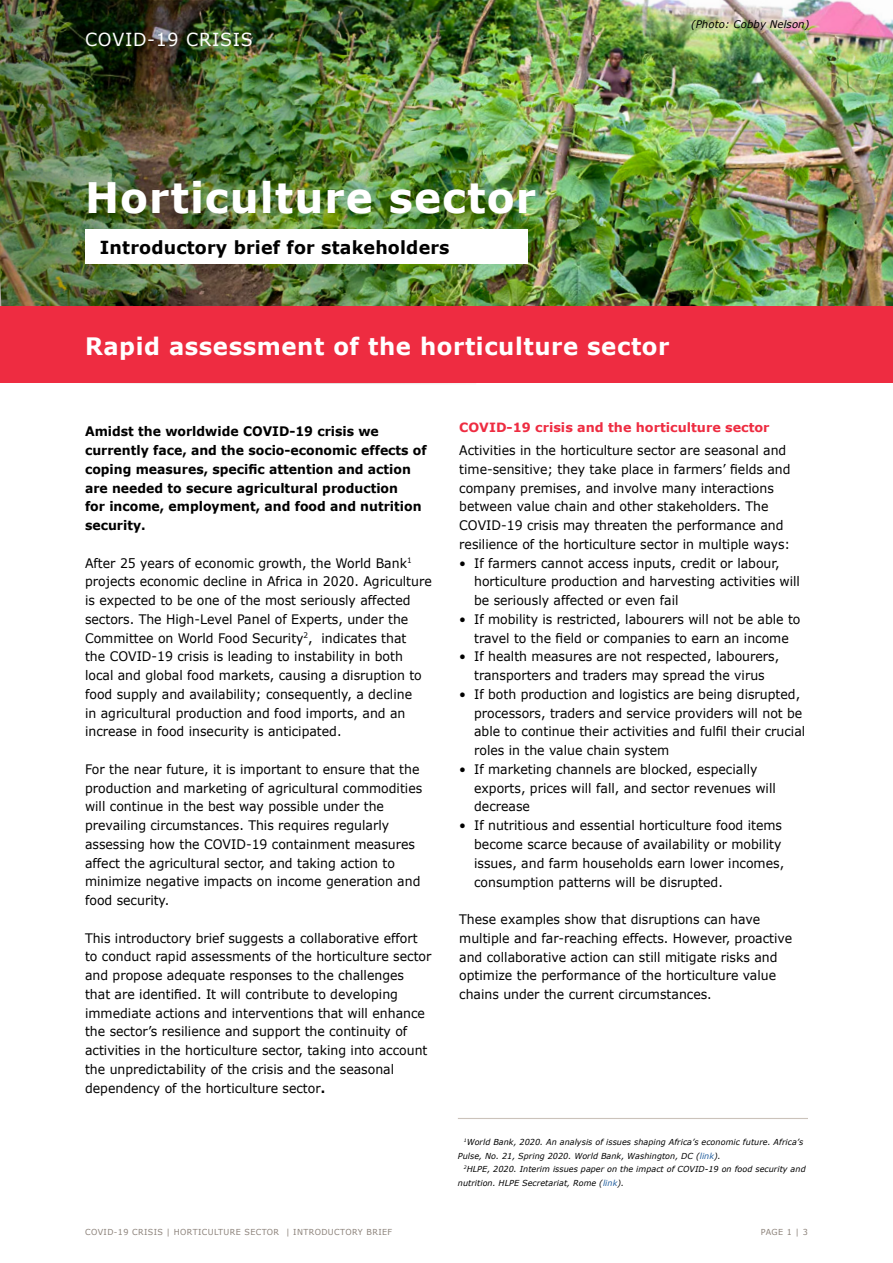
<style>
.page{position:relative;width:893px;height:1263px;background:#fff}
.page>*{position:absolute;margin:0;border:0;box-sizing:border-box;transform-origin:0 0}
.t1{font:700 42px "Verdana";letter-spacing:.025em;color:#fff}
.t2{font:700 24px "Verdana";letter-spacing:.025em;color:#fff;scale:.95 1}
.t3{font:700 18px "Verdana";letter-spacing:.01em;color:#000}
.t4{font:18px "Verdana";letter-spacing:.04em;color:#fff}
.t5{font:13.2px/18.8px "Verdana";color:#000;scale:.95 1}
.t6{font:700 13.2px/18.8px "Verdana";color:#000;scale:.95 1}
.t7{font:700 12.75px "Verdana";color:#ee2c41}
.t8{font:italic 10.5px "Verdana";letter-spacing:.01em;color:#000}
.t9{font:italic 8.25px/13.5px "Verdana";letter-spacing:.01em;color:#000}
.t10{font:8.25px "Verdana";letter-spacing:.05em;color:#8c827a}
.s1{font-weight:700}
.s2{color:#215e9e}
</style>
<div class="page">
<img style="left:476px;top:0;width:417px;height:306px">
<img style="left:0;top:0;width:476px;height:384px">
<div style="left:85px;top:230px;width:442px;height:34px;background:#fff"></div>
<div style="left:0;top:306px;width:893px;height:77px;background:#ee2c41"></div>
<hr style="left:458px;top:1118px;width:350px;height:1px;background:#cbc3bb">
<h3 class="t4" style="left:85px;top:28px;width:169px">COVID-19 CRISIS</h3>
<p class="t8" style="left:691px;top:17px;width:120px">(Photo: Cobby Nelson)</p>
<h1 class="t1" style="left:85px;top:170px;width:452px">Horticulture sector</h1>
<h3 class="t3" style="left:100px;top:235px;width:351px">Introductory brief for stakeholders</h3>
<h2 class="t2" style="left:85px;top:330px;width:617px">Rapid assessment of the horticulture sector</h2>
<p class="t6" style="left:85px;top:422px;width:361px">Amidst the worldwide COVID-19 crisis we currently face, and the socio-economic effects of coping measures, specific attention and action are needed to secure agricultural production<br>for income, employment, and food and nutrition security.</p>
<p class="t5" style="left:85px;top:554px;width:367px">After 25 years of economic growth, the World Bank<sup>1 </sup>projects economic decline in Africa in 2020. Agriculture is expected to be one of the most seriously affected sectors. The High-Level Panel of Experts, under the Committee on World Food Security<sup>2</sup>, indicates that<br>the COVID-19 crisis is leading to instability in both local and global food markets, causing a disruption to food supply and availability; consequently, a decline<br>in agricultural production and food imports, and an increase in food insecurity is anticipated.</p>
<p class="t5" style="left:85px;top:760px;width:356px">For the near future, it is important to ensure that the production and marketing of agricultural commodities will continue in the best way possible under the prevailing circumstances. This requires regularly assessing how the COVID-19 containment measures affect the agricultural sector, and taking action to minimize negative impacts on income generation and food security.</p>
<p class="t5" style="left:85px;top:929px;width:366px">This introductory brief suggests a collaborative effort to conduct rapid assessments of the horticulture sector and propose adequate responses to the challenges that are identified. It will contribute to developing immediate actions and interventions that will enhance the sector’s resilience and support the continuity of activities in the horticulture sector, taking into account the unpredictability of the crisis and the seasonal dependency of the horticulture sector<span class="s1">.</span></p>
<p class="t7" style="left:459px;top:419px;width:312px">COVID-19 crisis and the horticulture sector</p>
<p class="t5" style="left:459px;top:441px;width:350px">Activities in the horticulture sector are seasonal and time-sensitive; they take place in farmers’ fields and company premises, and involve many interactions between value chain and other stakeholders. The COVID-19 crisis may threaten the performance and resilience of the horticulture sector in multiple ways:</p>
<p class="t5" style="left:474px;top:554px;width:345px;text-indent:-15px">• If farmers cannot access inputs, credit or labour, horticulture production and harvesting activities will be seriously affected or even fail</p>
<p class="t5" style="left:459px;top:610px;width:361px;text-align:center">• If mobility is restricted, labourers will not be able to travel to the field or companies to earn an income</p>
<p class="t5" style="left:459px;top:647px;width:338px;text-align:center">• If health measures are not respected, labourers, transporters and traders may spread the virus</p>
<p class="t5" style="left:474px;top:685px;width:350px;text-indent:-15px">• If both production and logistics are being disrupted, processors, traders and service providers will not be able to continue their activities and fulfil their crucial roles in the value chain system</p>
<p class="t5" style="left:474px;top:760px;width:319px;text-indent:-15px">• If marketing channels are blocked, especially exports, prices will fall, and sector revenues will decrease</p>
<p class="t5" style="left:474px;top:816px;width:328px;text-indent:-15px">• If nutritious and essential horticulture food items become scarce because of availability or mobility issues, and farm households earn lower incomes, consumption patterns will be disrupted.</p>
<p class="t5" style="left:459px;top:910px;width:352px">These examples show that disruptions can have multiple and far-reaching effects. However, proactive and collaborative action can still mitigate risks and optimize the performance of the horticulture value chains under the current circumstances.</p>
<p class="t9" style="left:458px;top:1135px;width:347px;text-indent:6px"><sup>1</sup>World Bank, 2020. An analysis of issues shaping Africa’s economic future. Africa’s<br>Pulse, No. 21, Spring 2020. World Bank, Washington, DC (<span class="s2">link</span>).</p>
<p class="t9" style="left:458px;top:1162px;width:349px;text-indent:6px"><sup>2</sup>HLPE, 2020. Interim issues paper on the impact of COVID-19 on food security and nutrition. HLPE Secretariat, Rome (<span class="s2">link</span>).</p>
<p class="t10" style="left:85px;top:1227px;width:309px">COVID-19 CRISIS | HORTICULTURE SECTOR | INTRODUCTORY BRIEF</p>
<p class="t10" style="left:761px;top:1227px;width:49px">PAGE 1 | 3</p>
</div>
